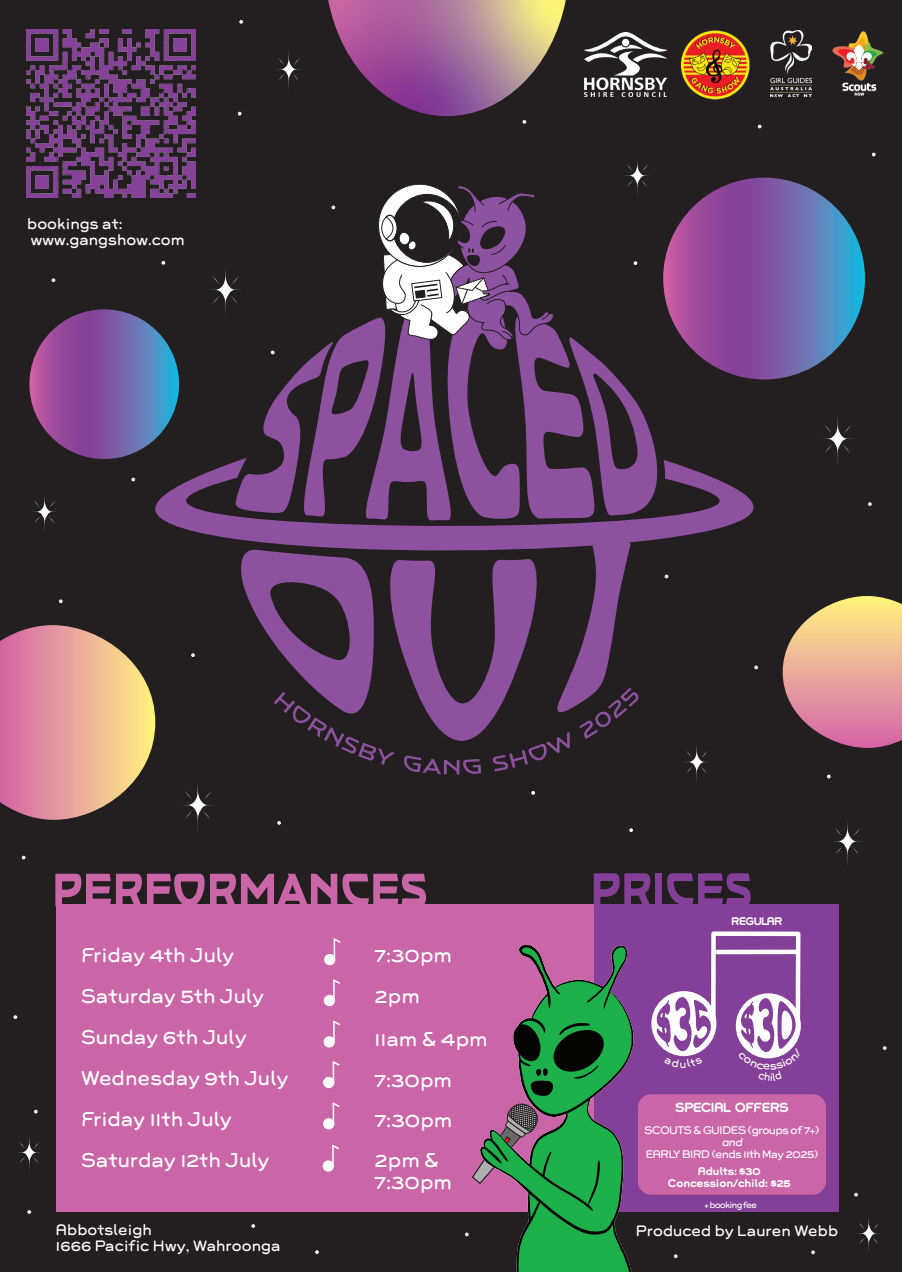
<style>
.page{position:relative;width:902px;height:1272px;background:#231f20}
.page>*{position:absolute;margin:0;border:0;box-sizing:border-box;transform-origin:0 0}
.t1{font:17.85px/21.5px "Grover";letter-spacing:-.04em;color:#fff}
.t2{font:13.5px/16.2px "Grover";letter-spacing:-.04em;color:#fff}
.t3{font:700 11.85px "Grover";letter-spacing:-.125em;color:#fff}
.t4{font:9.9px "Grover";letter-spacing:-.095em;color:#fff}
.t5{font:700 9.9px/11.9px "Grover";letter-spacing:-.075em;color:#fff;text-align:center}
.t6{font:700 9.9px "Grover";letter-spacing:-.125em;color:#fff}
.t7{font:italic 9.9px "Grover";color:#fff}
.t8{font:7.95px "Grover";letter-spacing:-.125em;color:#fff}
</style>
<div class="page">
<svg style="left:241px;top:566px;width:398px;height:151px"></svg>
<svg style="left:155px;top:464px;width:599px;height:102px"></svg>
<svg style="left:663px;top:178px;width:202px;height:201px;background:#7961a9"></svg>
<svg style="left:0;top:625px;width:155px;height:195px;background:#cd8c8c"></svg>
<svg style="left:783px;top:596px;width:119px;height:152px;background:#d39d88"></svg>
<svg style="left:29px;top:309px;width:150px;height:150px;background:#7b5fa7"></svg>
<img style="left:680px;top:30px;width:70px;height:70px">
<img style="left:770px;top:31px;width:42px;height:65px">
<img style="left:585px;top:32px;width:82px;height:65px">
<img style="left:832px;top:31px;width:52px;height:59px">
<svg style="left:842px;top:82px;width:34px;height:14px"></svg>
<img style="left:27px;top:29px;width:168px;height:169px">
<svg style="left:822px;top:417px;width:31px;height:47px"></svg>
<svg style="left:32px;top:495px;width:25px;height:36px"></svg>
<svg style="left:276px;top:52px;width:25px;height:37px"></svg>
<svg style="left:857px;top:1217px;width:24px;height:35px"></svg>
<svg style="left:18px;top:1136px;width:23px;height:35px"></svg>
<div style="left:56px;top:904px;width:782px;height:308px;background:#ca66a8"></div>
<svg style="left:55px;top:874px;width:52px;height:32px"></svg>
<img style="left:107px;top:717px;width:737px;height:555px">
<svg style="left:651px;top:991px;width:65px;height:65px"></svg>
<div style="left:638px;top:1094px;width:188px;height:101px;background:#ca66a8;border-radius:13px"></div>
<svg style="left:831px;top:818px;width:31px;height:49px"></svg>
<svg style="left:754px;top:665px;width:4px;height:4px"></svg>
<svg style="left:868px;top:502px;width:4px;height:4px"></svg>
<svg style="left:827px;top:775px;width:4px;height:3px"></svg>
<svg style="left:629px;top:828px;width:4px;height:4px"></svg>
<svg style="left:191px;top:653px;width:4px;height:4px"></svg>
<svg style="left:277px;top:821px;width:4px;height:4px"></svg>
<svg style="left:531px;top:791px;width:4px;height:4px"></svg>
<svg style="left:161px;top:261px;width:4px;height:4px"></svg>
<svg style="left:52px;top:278px;width:3px;height:4px"></svg>
<svg style="left:22px;top:856px;width:4px;height:3px"></svg>
<svg style="left:131px;top:478px;width:4px;height:3px"></svg>
<svg style="left:239px;top:20px;width:4px;height:4px"></svg>
<svg style="left:59px;top:599px;width:4px;height:4px"></svg>
<svg style="left:872px;top:153px;width:4px;height:3px"></svg>
<svg style="left:328px;top:0;width:238px;height:124px"></svg>
<svg style="left:883px;top:1046px;width:3px;height:4px"></svg>
<svg style="left:854px;top:1193px;width:4px;height:3px"></svg>
<svg style="left:811px;top:1250px;width:4px;height:4px"></svg>
<svg style="left:674px;top:1254px;width:4px;height:4px"></svg>
<svg style="left:465px;top:1232px;width:4px;height:4px"></svg>
<svg style="left:315px;top:1250px;width:4px;height:4px"></svg>
<svg style="left:251px;top:1224px;width:4px;height:4px"></svg>
<svg style="left:27px;top:1210px;width:4px;height:4px"></svg>
<svg style="left:34px;top:1110px;width:4px;height:3px"></svg>
<svg style="left:14px;top:1015px;width:3px;height:4px"></svg>
<svg style="left:207px;top:158px;width:470px;height:363px"></svg>
<svg style="left:657px;top:929px;width:146px;height:152px;background:#a26eb1"></svg>
<p class="t2" style="left:27px;top:215px;width:160px">bookings at: www.gangshow.com</p>
<p class="t1" style="left:81px;top:944px;width:155px">Friday 4th July</p>
<p class="t1" style="left:81px;top:985px;width:185px">Saturday 5th July</p>
<p class="t1" style="left:81px;top:1027px;width:168px">Sunday 6th July</p>
<p class="t1" style="left:81px;top:1067px;width:209px">Wednesday 9th July</p>
<p class="t1" style="left:81px;top:1109px;width:153px">Friday 11th July</p>
<p class="t1" style="left:81px;top:1150px;width:191px">Saturday 12th July</p>
<p class="t1" style="left:374px;top:944px;width:80px">7:30pm</p>
<p class="t1" style="left:374px;top:985px;width:47px">2pm</p>
<p class="t1" style="left:374px;top:1029px;width:115px">11am &amp; 4pm</p>
<p class="t1" style="left:374px;top:1069px;width:80px">7:30pm</p>
<p class="t1" style="left:374px;top:1109px;width:80px">7:30pm</p>
<p class="t1" style="left:374px;top:1150px;width:80px">2pm &amp;<br>7:30pm</p>
<p class="t6" style="left:731px;top:914px;width:54px">REGULAR</p>
<p class="t3" style="left:675px;top:1099px;width:116px">SPECIAL OFFERS</p>
<p class="t4" style="left:644px;top:1123px;width:177px">SCOUTS &amp; GUIDES (groups of 7+)</p>
<p class="t7" style="left:721px;top:1135px;width:23px">and</p>
<p class="t4" style="left:645px;top:1147px;width:174px">EARLY BIRD (ends 11th May 2025)</p>
<p class="t5" style="left:667px;top:1165px;width:125px">Adults: $30<br>Concession/child: $25</p>
<p class="t8" style="left:704px;top:1200px;width:55px">+ booking fee</p>
<p class="t2" style="left:56px;top:1222px;width:227px">Abbotsleigh<br>1666 Pacific Hwy, Wahroonga</p>
<p class="t2" style="left:636px;top:1223px;width:204px">Produced by Lauren Webb</p>
</div>
